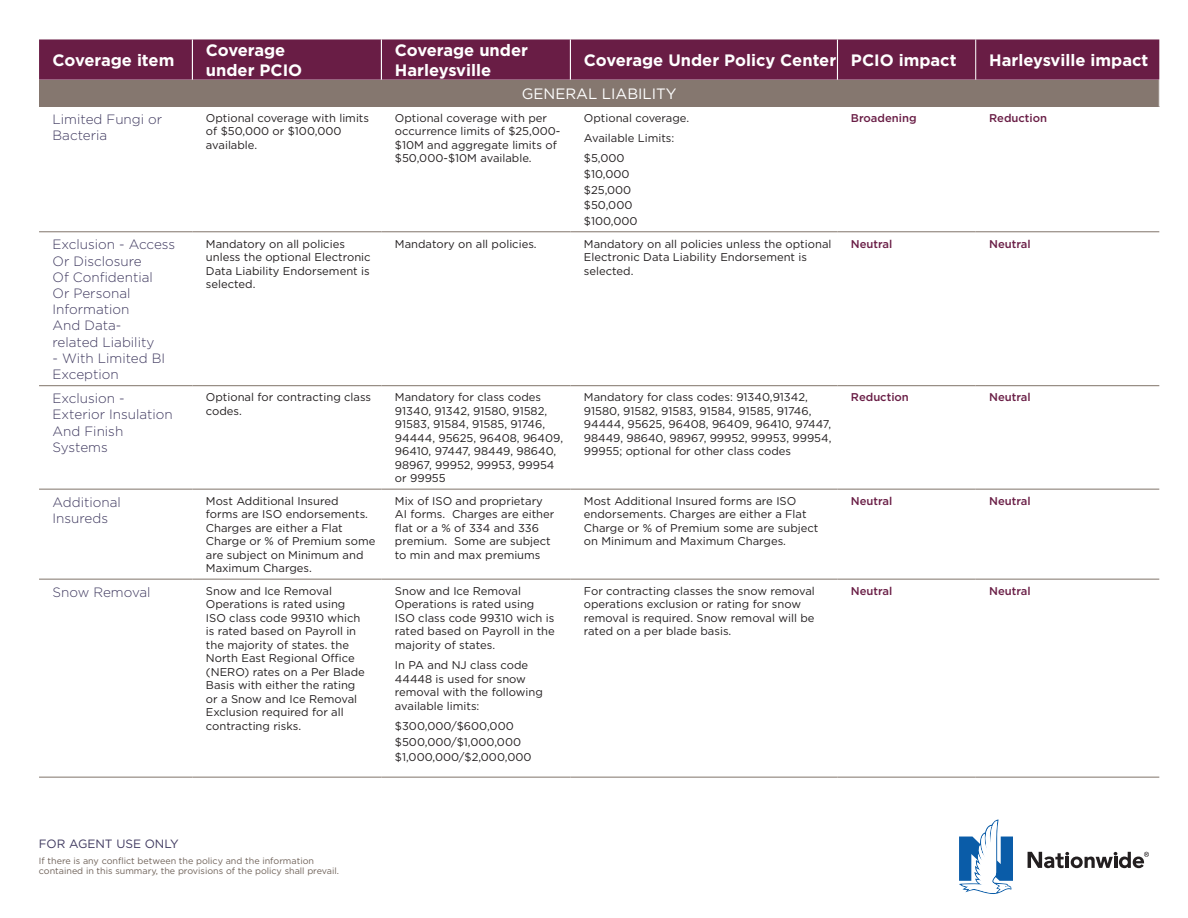
<style>
.page{position:relative;width:1188px;height:918px;background:#fff}
.page>*{position:absolute;margin:0;border:0;box-sizing:border-box;transform-origin:0 0}
.t1{font:700 16.5px/19.8px "Gotham";color:#fff}
.t2{font:15px "Gotham";color:#fff}
.Coverage_Item{font:300 13.5px/16.2px "Gotham";color:#3f395f}
.t3{font:12px "Gotham";color:#3f395f}
.Coverage_Details{font:11.25px/13.5px "Gotham";color:#231f20}
.Impact_details{font:500 11.25px "Gotham";color:#691d45}
.t4{font:9px/10.8px "Gotham";color:#6f6259}
</style>
<div class="page">
<div style="left:39px;top:39px;width:1120px;height:41px;background:#691d45"></div>
<div style="left:39px;top:80px;width:1120px;height:27px;background:#85776f"></div>
<hr style="left:192px;top:39px;width:1px;height:41px;background:#fff">
<hr style="left:381px;top:39px;width:1px;height:41px;background:#fff">
<hr style="left:570px;top:39px;width:1px;height:41px;background:#fff">
<hr style="left:837px;top:39px;width:1px;height:41px;background:#fff">
<hr style="left:39px;top:231px;width:153px;height:1px;background:#8e837a">
<hr style="left:192px;top:231px;width:189px;height:1px;background:#8e837a">
<hr style="left:381px;top:231px;width:189px;height:1px;background:#8e837a">
<hr style="left:570px;top:231px;width:267px;height:1px;background:#8e837a">
<hr style="left:837px;top:231px;width:139px;height:1px;background:#8e837a">
<hr style="left:976px;top:231px;width:183px;height:1px;background:#8e837a">
<hr style="left:39px;top:385px;width:153px;height:1px;background:#8e837a">
<hr style="left:192px;top:385px;width:189px;height:1px;background:#8e837a">
<hr style="left:381px;top:385px;width:189px;height:1px;background:#8e837a">
<hr style="left:570px;top:385px;width:267px;height:1px;background:#8e837a">
<hr style="left:837px;top:385px;width:139px;height:1px;background:#8e837a">
<hr style="left:976px;top:385px;width:183px;height:1px;background:#8e837a">
<hr style="left:39px;top:489px;width:153px;height:1px;background:#8e837a">
<hr style="left:192px;top:489px;width:189px;height:1px;background:#8e837a">
<hr style="left:381px;top:489px;width:189px;height:1px;background:#8e837a">
<hr style="left:570px;top:489px;width:267px;height:1px;background:#8e837a">
<hr style="left:837px;top:489px;width:139px;height:1px;background:#8e837a">
<hr style="left:976px;top:489px;width:183px;height:1px;background:#8e837a">
<hr style="left:39px;top:579px;width:153px;height:1px;background:#8e837a">
<hr style="left:192px;top:579px;width:189px;height:1px;background:#8e837a">
<hr style="left:381px;top:579px;width:189px;height:1px;background:#8e837a">
<hr style="left:570px;top:579px;width:267px;height:1px;background:#8e837a">
<hr style="left:837px;top:579px;width:139px;height:1px;background:#8e837a">
<hr style="left:976px;top:579px;width:183px;height:1px;background:#8e837a">
<hr style="left:39px;top:777px;width:153px;height:1px;background:#8e837a">
<hr style="left:192px;top:777px;width:189px;height:1px;background:#8e837a">
<hr style="left:381px;top:777px;width:189px;height:1px;background:#8e837a">
<hr style="left:570px;top:777px;width:267px;height:1px;background:#8e837a">
<hr style="left:837px;top:777px;width:139px;height:1px;background:#8e837a">
<hr style="left:976px;top:777px;width:183px;height:1px;background:#8e837a">
<hr style="left:975px;top:39px;width:1px;height:41px;background:#fff">
<svg style="left:1159px;top:80px;width:1px;height:27px"></svg>
<svg style="left:1028px;top:852px;width:121px;height:16px"></svg>
<svg style="left:959px;top:820px;width:54px;height:74px"></svg>
<p class="t1" style="left:53px;top:50px;width:123px">Coverage item</p>
<p class="t1" style="left:206px;top:40px;width:98px">Coverage under PCIO</p>
<p class="t1" style="left:395px;top:40px;width:135px">Coverage under<br>Harleysville</p>
<p class="t1" style="left:584px;top:50px;width:254px">Coverage Under Policy Center</p>
<p class="t1" style="left:851px;top:50px;width:107px">PCIO impact</p>
<p class="t1" style="left:989px;top:50px;width:161px">Harleysville impact</p>
<p class="t2" style="left:522px;top:84px;width:156px">GENERAL LIABILITY</p>
<p class="Coverage_Item" style="left:53px;top:110px;width:111px">Limited Fungi or<br>Bacteria</p>
<p class="Coverage_Details" style="left:206px;top:111px;width:165px">Optional coverage with limits of $50,000 or $100,000 available.</p>
<p class="Coverage_Details" style="left:395px;top:111px;width:167px">Optional coverage with per occurrence limits of $25,000- $10M and aggregate limits of $50,000-$10M available.</p>
<p class="Coverage_Details" style="left:584px;top:111px;width:107px">Optional coverage.</p>
<p class="Impact_details" style="left:851px;top:111px;width:67px">Broadening</p>
<p class="Impact_details" style="left:989px;top:111px;width:59px">Reduction</p>
<p class="Coverage_Details" style="left:584px;top:131px;width:92px">Available Limits:</p>
<p class="Coverage_Details" style="left:584px;top:151px;width:42px">$5,000</p>
<p class="Coverage_Details" style="left:584px;top:167px;width:47px">$10,000</p>
<p class="Coverage_Details" style="left:584px;top:183px;width:49px">$25,000</p>
<p class="Coverage_Details" style="left:584px;top:198px;width:50px">$50,000</p>
<p class="Coverage_Details" style="left:584px;top:214px;width:55px">$100,000</p>
<p class="Coverage_Item" style="left:53px;top:236px;width:124px">Exclusion - Access<br>Or Disclosure<br>Of Confidential<br>Or Personal<br>Information<br>And Data-<br>related Liability</p>
<p class="Coverage_Item" style="left:53px;top:349px;width:114px">- With Limited BI<br>Exception</p>
<p class="Coverage_Details" style="left:206px;top:237px;width:166px">Mandatory on all policies unless the optional Electronic<br>Data Liability Endorsement is selected.</p>
<p class="Coverage_Details" style="left:395px;top:237px;width:143px">Mandatory on all policies.</p>
<p class="Coverage_Details" style="left:584px;top:237px;width:249px">Mandatory on all policies unless the optional<br>Electronic Data Liability Endorsement is selected.</p>
<p class="Impact_details" style="left:851px;top:236px;width:43px">Neutral</p>
<p class="Impact_details" style="left:989px;top:236px;width:43px">Neutral</p>
<p class="Coverage_Item" style="left:53px;top:390px;width:122px">Exclusion -<br>Exterior Insulation<br>And Finish<br>Systems</p>
<p class="Coverage_Details" style="left:206px;top:390px;width:167px">Optional for contracting class codes.</p>
<p class="Coverage_Details" style="left:395px;top:390px;width:170px">Mandatory for class codes<br>91340, 91342, 91580, 91582,<br>91583, 91584, 91585, 91746,<br>94444, 95625, 96408, 96409,<br>96410, 97447, 98449, 98640,<br>98967, 99952, 99953, 99954 or 99955</p>
<p class="Coverage_Details" style="left:584px;top:390px;width:249px">Mandatory for class codes: 91340,91342, 91580, 91582, 91583, 91584, 91585, 91746, 94444, 95625, 96408, 96409, 96410, 97447, 98449, 98640, 98967, 99952, 99953, 99954, 99955; optional for other class codes</p>
<p class="Impact_details" style="left:851px;top:390px;width:59px">Reduction</p>
<p class="Impact_details" style="left:989px;top:390px;width:43px">Neutral</p>
<p class="Coverage_Item" style="left:53px;top:493px;width:70px">Additional<br>Insureds</p>
<p class="Coverage_Details" style="left:206px;top:494px;width:171px">Most Additional Insured<br>forms are ISO endorsements.<br>Charges are either a Flat<br>Charge or % of Premium some are subject on Minimum and<br>Maximum Charges.</p>
<p class="Coverage_Details" style="left:395px;top:494px;width:161px">Mix of ISO and proprietary<br>AI forms. Charges are either flat or a % of 334 and 336 premium. Some are subject to min and max premiums</p>
<p class="Coverage_Details" style="left:584px;top:494px;width:236px">Most Additional Insured forms are ISO endorsements. Charges are either a Flat Charge or % of Premium some are subject on Minimum and Maximum Charges.</p>
<p class="Impact_details" style="left:851px;top:494px;width:43px">Neutral</p>
<p class="Impact_details" style="left:989px;top:494px;width:43px">Neutral</p>
<p class="Coverage_Item" style="left:53px;top:583px;width:100px">Snow Removal</p>
<p class="Coverage_Details" style="left:206px;top:584px;width:160px">Snow and Ice Removal<br>Operations is rated using<br>ISO class code 99310 which is rated based on Payroll in the majority of states. the<br>North East Regional Office (NERO) rates on a Per Blade<br>Basis with either the rating or a Snow and Ice Removal<br>Exclusion required for all contracting risks.</p>
<p class="Coverage_Details" style="left:395px;top:584px;width:161px">Snow and Ice Removal<br>Operations is rated using<br>ISO class code 99310 wich is rated based on Payroll in the majority of states.</p>
<p class="Coverage_Details" style="left:584px;top:584px;width:233px">For contracting classes the snow removal operations exclusion or rating for snow removal is required. Snow removal will be rated on a per blade basis.</p>
<p class="Impact_details" style="left:851px;top:584px;width:43px">Neutral</p>
<p class="Impact_details" style="left:989px;top:584px;width:43px">Neutral</p>
<p class="Coverage_Details" style="left:395px;top:658px;width:150px">In PA and NJ class code<br>44448 is used for snow removal with the following available limits:</p>
<p class="Coverage_Details" style="left:395px;top:719px;width:120px">$300,000/$600,000</p>
<p class="Coverage_Details" style="left:395px;top:735px;width:128px">$500,000/$1,000,000</p>
<p class="Coverage_Details" style="left:395px;top:750px;width:138px">$1,000,000/$2,000,000</p>
<p class="t3" style="left:39px;top:836px;width:142px">FOR AGENT USE ONLY</p>
<p class="t4" style="left:39px;top:855px;width:302px">If there is any conflict between the policy and the information contained in this summary, the provisions of the policy shall prevail.</p>
</div>
